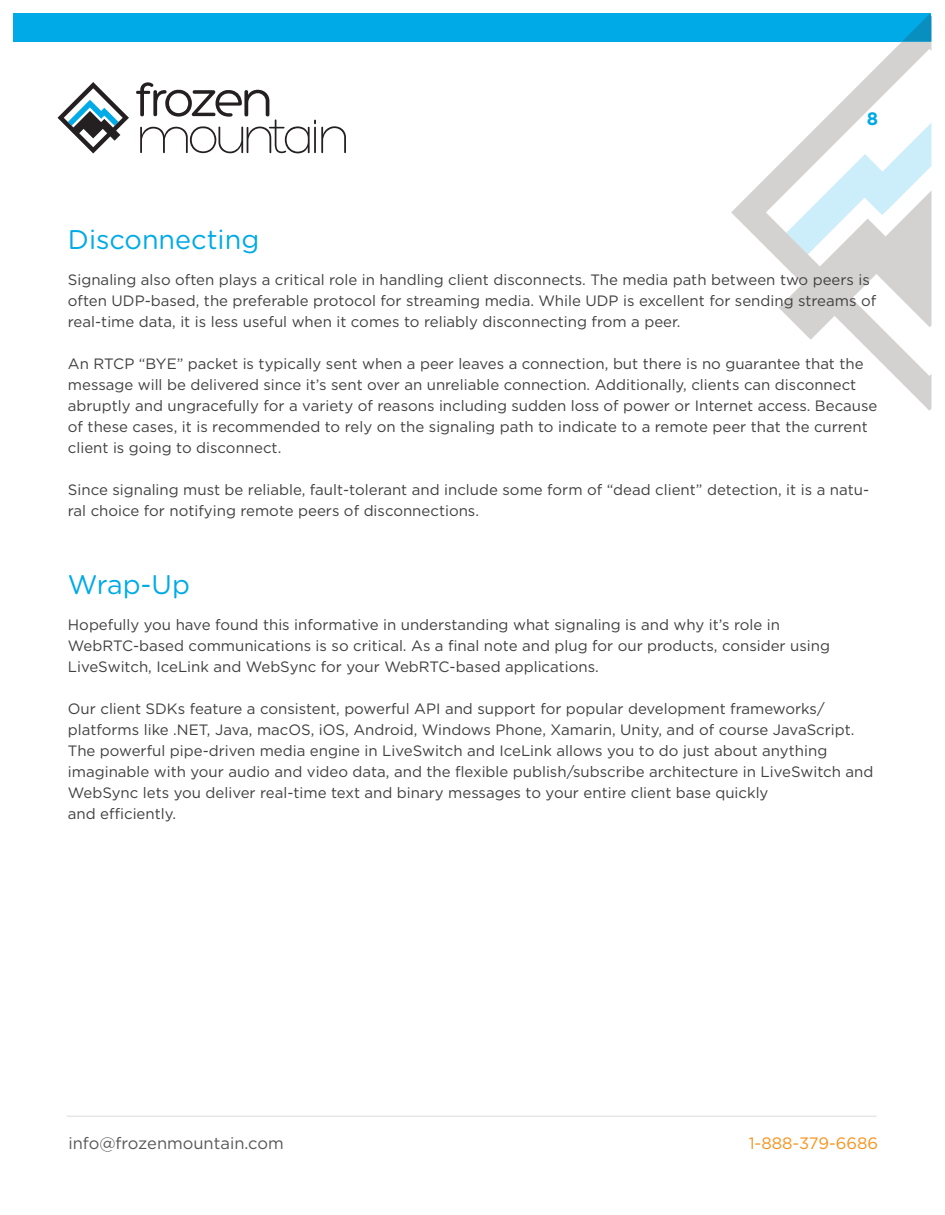
<style>
.page{position:relative;width:945px;height:1215px;background:#fff}
.page>*{position:absolute;margin:0;border:0;box-sizing:border-box;transform-origin:0 0}
.t1{font:27px "Gotham Rounded";color:#00aae7}
.t2{font:700 18px "Gotham";color:#00aae7}
.t3{font:16.5px "Gotham";color:#57585a}
.t4{font:16.5px "Gotham";color:#f7931e}
.Body_Copy{font:15px/21px "Gotham";color:#404041}
</style>
<div class="page">
<div style="left:14px;top:14px;width:918px;height:28px;background:#00aae7"></div>
<svg style="left:731px;top:42px;width:201px;height:369px"></svg>
<svg style="left:902px;top:14px;width:29px;height:28px"></svg>
<svg style="left:786px;top:123px;width:145px;height:131px"></svg>
<svg style="left:136px;top:82px;width:210px;height:72px"></svg>
<svg style="left:58px;top:82px;width:71px;height:72px"></svg>
<hr style="left:67px;top:1116px;width:810px;height:1px;background:#e6e7e8">
<p class="t2" style="left:867px;top:107px;width:13px">8</p>
<p class="t1" style="left:68px;top:221px;width:193px">Disconnecting</p>
<p class="Body_Copy" style="left:68px;top:269px;width:810px">Signaling also often plays a critical role in handling client disconnects. The media path between two peers is often UDP-based, the preferable protocol for streaming media. While UDP is excellent for sending streams of real-time data, it is less useful when it comes to reliably disconnecting from a peer.</p>
<p class="Body_Copy" style="left:68px;top:353px;width:811px">An RTCP “BYE” packet is typically sent when a peer leaves a connection, but there is no guarantee that the message will be delivered since it’s sent over an unreliable connection. Additionally, clients can disconnect abruptly and ungracefully for a variety of reasons including sudden loss of power or Internet access. Because of these cases, it is recommended to rely on the signaling path to indicate to a remote peer that the current client is going to disconnect.</p>
<p class="Body_Copy" style="left:68px;top:479px;width:803px">Since signaling must be reliable, fault-tolerant and include some form of “dead client” detection, it is a natu&shy;ral choice for notifying remote peers of disconnections.</p>
<p class="t1" style="left:68px;top:566px;width:124px">Wrap-Up</p>
<p class="Body_Copy" style="left:68px;top:614px;width:714px">Hopefully you have found this informative in understanding what signaling is and why it’s role in</p>
<p class="Body_Copy" style="left:68px;top:635px;width:764px">WebRTC-based communications is so critical. As a final note and plug for our products, consider using<br>LiveSwitch, IceLink and WebSync for your WebRTC-based applications.</p>
<p class="Body_Copy" style="left:68px;top:698px;width:758px">Our client SDKs feature a consistent, powerful API and support for popular development frameworks/</p>
<p class="Body_Copy" style="left:68px;top:719px;width:807px">platforms like .NET, Java, macOS, iOS, Android, Windows Phone, Xamarin, Unity, and of course JavaScript.<br>The powerful pipe-driven media engine in LiveSwitch and IceLink allows you to do just about anything imaginable with your audio and video data, and the flexible publish/subscribe architecture in LiveSwitch and WebSync lets you deliver real-time text and binary messages to your entire client base quickly</p>
<p class="Body_Copy" style="left:68px;top:803px;width:110px">and efficiently.</p>
<p class="t3" style="left:68px;top:1132px;width:217px">info@frozenmountain.com</p>
<p class="t4" style="left:749px;top:1132px;width:131px">1-888-379-6686</p>
</div>
